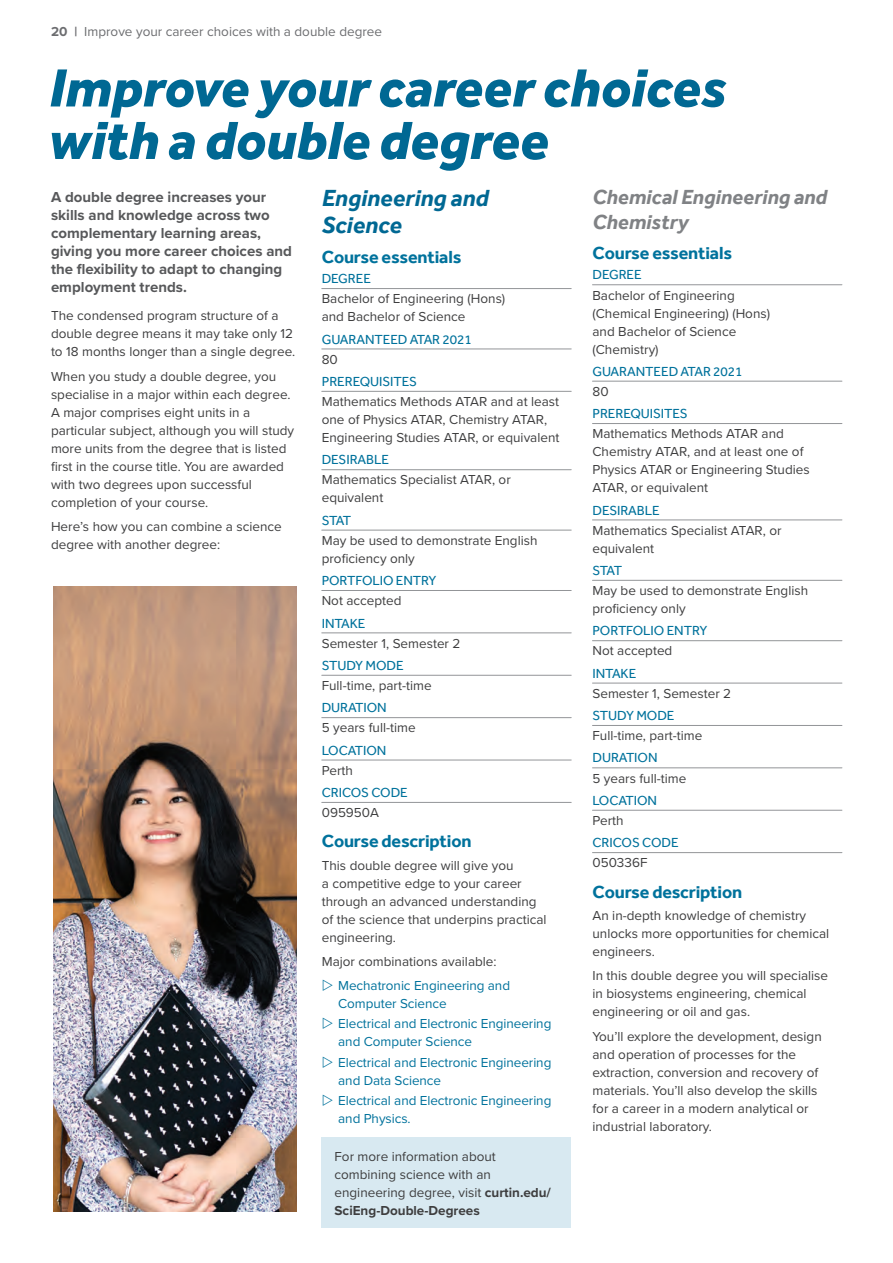
<style>
.page{position:relative;width:893px;height:1263px;background:#fff}
.page>*{position:absolute;margin:0;border:0;box-sizing:border-box;transform-origin:0 0}
.t1{font:italic 800 55.5px/52.5px "Effra";color:#006893}
.H1_Arts{font:italic 700 24px/27px "Effra";color:#006893}
.H1_B{font:italic 700 21px/25.2px "Effra";color:#808285}
.H2_arts{font:700 18px "Effra";letter-spacing:-.01em;color:#00729c}
.P_intro{font:700 15px/18px "Proxima Nova";color:#57585a}
.t2{font:13.5px/18px "Proxima Nova";color:#3e3e3f}
.H3_arts{font:13.5px "Effra";letter-spacing:-.005em;color:#00729c}
.t3{font:13.5px/18px "Proxima Nova";letter-spacing:-.005em;color:#00729c}
.tab_left_grey{font:13.5px "Proxima Nova";color:#6c6d70}
.s1{font-weight:700}
</style>
<div class="page">
<hr style="left:322px;top:288px;width:249px;height:1px;background:#939598">
<hr style="left:322px;top:349px;width:249px;height:1px;background:#939598">
<hr style="left:322px;top:391px;width:249px;height:1px;background:#939598">
<hr style="left:322px;top:469px;width:249px;height:1px;background:#939598">
<hr style="left:322px;top:530px;width:249px;height:1px;background:#939598">
<hr style="left:322px;top:590px;width:249px;height:1px;background:#939598">
<hr style="left:322px;top:633px;width:249px;height:1px;background:#939598">
<hr style="left:322px;top:675px;width:249px;height:1px;background:#939598">
<hr style="left:322px;top:717px;width:249px;height:1px;background:#939598">
<hr style="left:322px;top:760px;width:249px;height:1px;background:#939598">
<hr style="left:322px;top:802px;width:249px;height:1px;background:#939598">
<div style="left:322px;top:1137px;width:249px;height:90px;background:#d8e9f1"></div>
<hr style="left:592px;top:284px;width:250px;height:1px;background:#939598">
<hr style="left:592px;top:381px;width:250px;height:1px;background:#939598">
<hr style="left:592px;top:423px;width:250px;height:1px;background:#939598">
<hr style="left:592px;top:520px;width:250px;height:1px;background:#939598">
<hr style="left:592px;top:580px;width:250px;height:1px;background:#939598">
<hr style="left:592px;top:640px;width:250px;height:1px;background:#939598">
<hr style="left:592px;top:683px;width:250px;height:1px;background:#939598">
<hr style="left:592px;top:725px;width:250px;height:1px;background:#939598">
<hr style="left:592px;top:767px;width:250px;height:1px;background:#939598">
<hr style="left:592px;top:810px;width:250px;height:1px;background:#939598">
<hr style="left:592px;top:852px;width:250px;height:1px;background:#939598">
<img style="left:54px;top:587px;width:242px;height:625px">
<p class="tab_left_grey" style="left:51px;top:22px;width:333px"><span class="s1">20 |</span> Improve your career choices with a double degree</p>
<h1 class="t1" style="left:49px;top:61px;width:679px">Improve your career choices with a double degree</h1>
<p class="P_intro" style="left:51px;top:187px;width:242px">A double degree increases your skills and knowledge across two complementary learning areas, giving you more career choices and the flexibility to adapt to changing employment trends.</p>
<p class="t2" style="left:51px;top:306px;width:246px">The condensed program structure of a double degree means it may take only 12 to 18 months longer than a single degree.</p>
<p class="t2" style="left:51px;top:367px;width:245px">When you study a double degree, you specialise in a major within each degree.<br>A major comprises eight units in a particular subject, although you will study more units from the degree that is listed first in the course title. You are awarded with two degrees upon successful completion of your course.</p>
<p class="t2" style="left:51px;top:517px;width:232px">Here’s how you can combine a science degree with another degree:</p>
<p class="H1_Arts" style="left:322px;top:184px;width:169px">Engineering and<br>Science</p>
<p class="H2_arts" style="left:322px;top:246px;width:141px">Course essentials</p>
<p class="H3_arts" style="left:322px;top:271px;width:51px">DEGREE</p>
<p class="t2" style="left:322px;top:289px;width:185px">Bachelor of Engineering (Hons) and Bachelor of Science</p>
<p class="H3_arts" style="left:322px;top:331px;width:152px">GUARANTEED ATAR 2021</p>
<p class="t2" style="left:322px;top:350px;width:18px">80</p>
<p class="H3_arts" style="left:322px;top:373px;width:97px">PREREQUISITES</p>
<p class="t2" style="left:322px;top:392px;width:239px">Mathematics Methods ATAR and at least one of Physics ATAR, Chemistry ATAR,<br>Engineering Studies ATAR, or equivalent</p>
<p class="H3_arts" style="left:322px;top:452px;width:69px">DESIRABLE</p>
<p class="t2" style="left:322px;top:470px;width:191px">Mathematics Specialist ATAR, or equivalent</p>
<p class="H3_arts" style="left:322px;top:512px;width:31px">STAT</p>
<p class="t2" style="left:322px;top:531px;width:217px">May be used to demonstrate English proficiency only</p>
<p class="H3_arts" style="left:322px;top:572px;width:116px">PORTFOLIO ENTRY</p>
<p class="t2" style="left:322px;top:591px;width:81px">Not accepted</p>
<p class="H3_arts" style="left:322px;top:615px;width:45px">INTAKE</p>
<p class="t2" style="left:322px;top:633px;width:140px">Semester 1, Semester 2</p>
<p class="H3_arts" style="left:322px;top:657px;width:83px">STUDY MODE</p>
<p class="t2" style="left:322px;top:676px;width:111px">Full-time, part-time</p>
<p class="H3_arts" style="left:322px;top:700px;width:67px">DURATION</p>
<p class="t2" style="left:322px;top:718px;width:95px">5 years full-time</p>
<p class="H3_arts" style="left:322px;top:742px;width:66px">LOCATION</p>
<p class="t2" style="left:322px;top:761px;width:33px">Perth</p>
<p class="H3_arts" style="left:322px;top:784px;width:88px">CRICOS CODE</p>
<p class="t2" style="left:322px;top:803px;width:59px">095950A</p>
<p class="H2_arts" style="left:322px;top:830px;width:151px">Course description</p>
<p class="t2" style="left:322px;top:855px;width:226px">This double degree will give you<br>a competitive edge to your career through an advanced understanding of the science that underpins practical engineering.</p>
<p class="t2" style="left:322px;top:952px;width:176px">Major combinations available:</p>
<p class="t3" style="left:338px;top:976px;width:173px">Mechatronic Engineering and<br>Computer Science</p>
<p class="t3" style="left:338px;top:1014px;width:215px">Electrical and Electronic Engineering and Computer Science</p>
<p class="t3" style="left:338px;top:1052px;width:215px">Electrical and Electronic Engineering and Data Science</p>
<p class="t3" style="left:338px;top:1091px;width:215px">Electrical and Electronic Engineering and Physics.</p>
<p class="t2" style="left:334px;top:1146px;width:218px">For more information about combining science with an engineering degree, visit <span class="s1">curtin.edu/<br>SciEng-Double-Degrees</span></p>
<p class="H1_B" style="left:592px;top:184px;width:236px">Chemical Engineering and<br>Chemistry</p>
<p class="H2_arts" style="left:592px;top:243px;width:141px">Course essentials</p>
<p class="H3_arts" style="left:592px;top:267px;width:51px">DEGREE</p>
<p class="t2" style="left:592px;top:285px;width:179px">Bachelor of Engineering (Chemical Engineering) (Hons) and Bachelor of Science (Chemistry)</p>
<p class="H3_arts" style="left:592px;top:363px;width:152px">GUARANTEED ATAR 2021</p>
<p class="t2" style="left:592px;top:382px;width:18px">80</p>
<p class="H3_arts" style="left:592px;top:406px;width:97px">PREREQUISITES</p>
<p class="t2" style="left:592px;top:424px;width:219px">Mathematics Methods ATAR and<br>Chemistry ATAR, and at least one of<br>Physics ATAR or Engineering Studies<br>ATAR, or equivalent</p>
<p class="H3_arts" style="left:592px;top:502px;width:69px">DESIRABLE</p>
<p class="t2" style="left:592px;top:521px;width:191px">Mathematics Specialist ATAR, or equivalent</p>
<p class="H3_arts" style="left:592px;top:562px;width:31px">STAT</p>
<p class="t2" style="left:592px;top:581px;width:217px">May be used to demonstrate English proficiency only</p>
<p class="H3_arts" style="left:592px;top:623px;width:116px">PORTFOLIO ENTRY</p>
<p class="t2" style="left:592px;top:641px;width:81px">Not accepted</p>
<p class="H3_arts" style="left:592px;top:665px;width:45px">INTAKE</p>
<p class="t2" style="left:592px;top:684px;width:140px">Semester 1, Semester 2</p>
<p class="H3_arts" style="left:592px;top:707px;width:83px">STUDY MODE</p>
<p class="t2" style="left:592px;top:726px;width:111px">Full-time, part-time</p>
<p class="H3_arts" style="left:592px;top:750px;width:67px">DURATION</p>
<p class="t2" style="left:592px;top:768px;width:95px">5 years full-time</p>
<p class="H3_arts" style="left:592px;top:792px;width:66px">LOCATION</p>
<p class="t2" style="left:592px;top:811px;width:33px">Perth</p>
<p class="H3_arts" style="left:592px;top:835px;width:88px">CRICOS CODE</p>
<p class="t2" style="left:592px;top:853px;width:56px">050336F</p>
<p class="H2_arts" style="left:592px;top:881px;width:151px">Course description</p>
<p class="t2" style="left:592px;top:906px;width:238px">An in-depth knowledge of chemistry unlocks more opportunities for chemical engineers.</p>
<p class="t2" style="left:592px;top:966px;width:237px">In this double degree you will specialise in biosystems engineering, chemical engineering or oil and gas.</p>
<p class="t2" style="left:592px;top:1026px;width:231px">You’ll explore the development, design and operation of processes for the extraction, conversion and recovery of materials. You’ll also develop the skills for a career in a modern analytical or industrial laboratory.</p>
</div>
